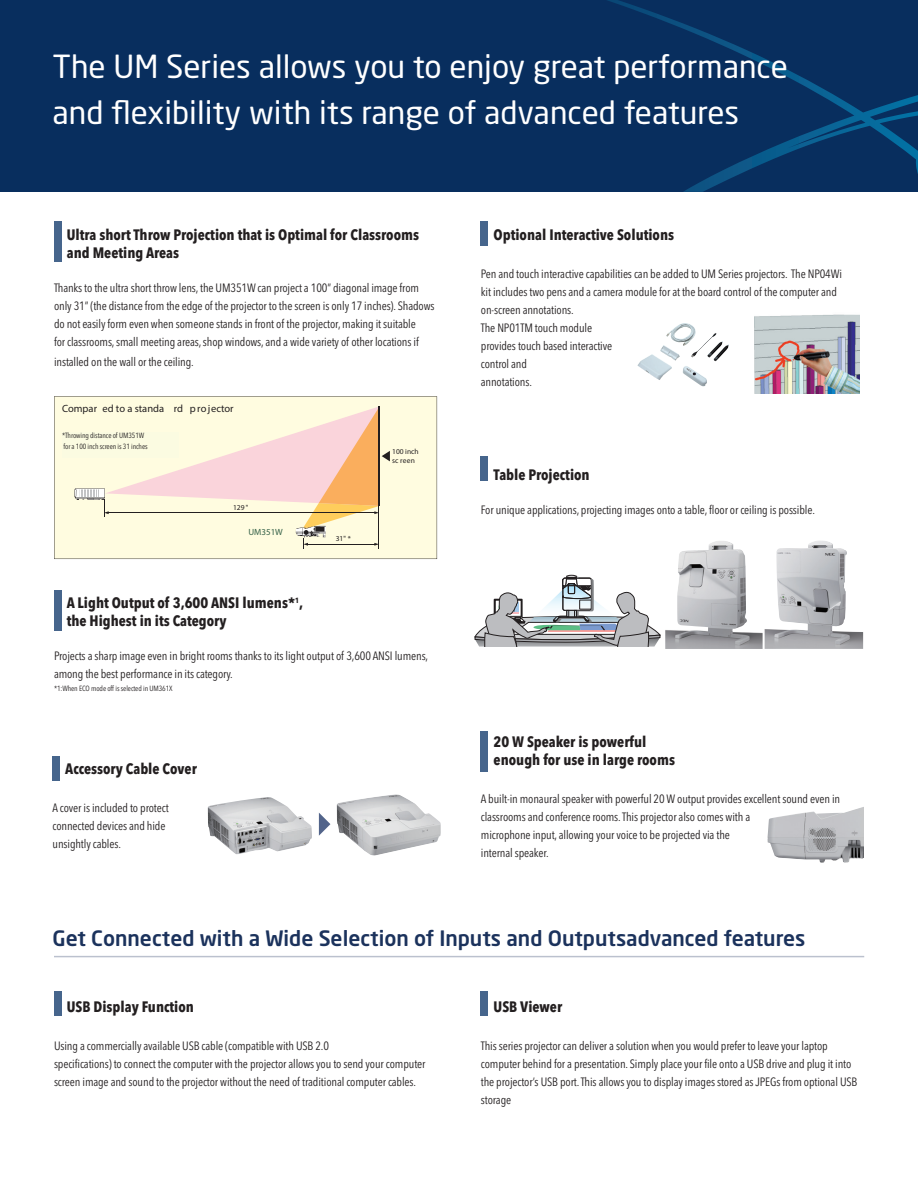
<style>
.page{position:relative;width:918px;height:1188px;background:#fff}
.page>*{position:absolute;margin:0;border:0;box-sizing:border-box;transform-origin:0 0}
.t1{font:31.5px/46.5px "Neo Sans Std";color:#fff}
.t2{font:500 21px "Neo Sans Std";color:#1b325c}
.t3{font:700 condensed 15px/18px "Avenir Next LT Pro";color:#231f20}
.t4{font:condensed 12px/18px "Avenir Next LT Pro";letter-spacing:-.01em;color:#231f20}
.t5{font:10.5px "Myriad Pro";color:#231f20}
.t6{font:9px "Myriad Pro";color:#356148}
.t7{font:condensed 7.5px/10.5px "Avenir Next LT Pro";letter-spacing:-.01em;color:#231f20}
.t8{font:7.5px/10.5px "Myriad Pro";color:#231f20}
</style>
<div class="page">
<div style="left:0;top:1px;width:918px;height:191px;background:#082e5e"></div>
<svg style="left:606px;top:0;width:312px;height:192px"></svg>
<hr style="left:54px;top:956px;width:810px;height:1px;background:#1b325c">
<div style="left:54px;top:221px;width:7px;height:41px;background:#46658c"></div>
<div style="left:54px;top:590px;width:7px;height:41px;background:#46658c"></div>
<div style="left:481px;top:731px;width:7px;height:40px;background:#46658c"></div>
<div style="left:54px;top:992px;width:7px;height:24px;background:#46658c"></div>
<div style="left:481px;top:992px;width:7px;height:24px;background:#46658c"></div>
<div style="left:481px;top:221px;width:7px;height:24px;background:#46658c"></div>
<div style="left:481px;top:456px;width:7px;height:24px;background:#46658c"></div>
<div style="left:53px;top:756px;width:7px;height:24px;background:#46658c"></div>
<div style="left:54px;top:396px;width:383px;height:163px;background:#fffce0"></div>
<svg style="left:74px;top:406px;width:316px;height:143px"></svg>
<hr style="left:306px;top:544px;width:70px;height:1px;background:#231f20">
<img style="left:296px;top:526px;width:30px;height:12px">
<img style="left:754px;top:314px;width:105px;height:79px">
<img style="left:768px;top:807px;width:96px;height:56px">
<img style="left:337px;top:794px;width:104px;height:62px">
<img style="left:208px;top:797px;width:104px;height:57px">
<img style="left:665px;top:541px;width:98px;height:108px">
<img style="left:765px;top:541px;width:98px;height:108px">
<img style="left:637px;top:323px;width:92px;height:57px">
<svg style="left:474px;top:574px;width:187px;height:73px"></svg>
<svg style="left:319px;top:813px;width:11px;height:23px"></svg>
<div style="left:62px;top:433px;width:117px;height:25px;background:#fbfbe1"></div>
<h1 class="t1" style="left:52px;top:43px;width:737px">The UM Series allows you to enjoy great performance and flexibility with its range of advanced features</h1>
<p class="t3" style="left:67px;top:225px;width:354px">Ultra short Throw Projection that is Optimal for Classrooms and Meeting Areas</p>
<p class="t4" style="left:54px;top:279px;width:382px">Thanks to the ultra short throw lens, the UM351W can project a 100” diagonal image from only 31” (the distance from the edge of the projector to the screen is only 17 inches). Shadows do not easily form even when someone stands in front of the projector, making it suitable<br>for classrooms, small meeting areas, shop windows, and a wide variety of other locations if</p>
<p class="t4" style="left:54px;top:352px;width:141px">installed on the wall or the ceiling.</p>
<p class="t5" style="left:62px;top:402px;width:173px">Compar ed to a standa rd p ro jector</p>
<p class="t7" style="left:62px;top:430px;width:87px">*Throwing distance of UM351W for a 100 inch screen is 31 inches</p>
<p class="t8" style="left:64px;top:434px;width:103px">*Throwing distance of UM351X for a 100 inch screen is 31 inches</p>
<p class="t8" style="left:233px;top:502px;width:17px">129 "</p>
<p class="t6" style="left:248px;top:526px;width:36px">UM351W</p>
<p class="t8" style="left:336px;top:534px;width:17px">31" *</p>
<p class="t8" style="left:392px;top:447px;width:28px;line-height:8.7px">100 inch sc reen</p>
<p class="t3" style="left:67px;top:593px;width:238px">A Light Output of 3,600 ANSI lumens*<sup>1</sup>, the Highest in its Category</p>
<p class="t4" style="left:54px;top:647px;width:376px">Projects a sharp image even in bright rooms thanks to its light output of 3,600 ANSI lumens, among the best performance in its category.</p>
<p class="t7" style="left:54px;top:683px;width:120px">*1:When ECO mode off is selected in UM361X</p>
<p class="t3" style="left:65px;top:760px;width:133px">Accessory Cable Cover</p>
<p class="t4" style="left:52px;top:798px;width:118px">A cover is included to protect connected devices and hide unsightly cables.</p>
<p class="t3" style="left:494px;top:226px;width:182px">Optional Interactive Solutions</p>
<p class="t4" style="left:481px;top:264px;width:363px">Pen and touch interactive capabilities can be added to UM Series projectors. The NP04Wi kit includes two pens and a camera module for at the board control of the computer and on-screen annotations.<br>The NP01TM touch module<br>provides touch based interactive<br>control and<br>annotations.</p>
<p class="t3" style="left:494px;top:465px;width:98px">Table Projection</p>
<p class="t4" style="left:481px;top:501px;width:336px">For unique applications, projecting images onto a table, floor or ceiling is possible.</p>
<p class="t3" style="left:494px;top:733px;width:183px">20 W Speaker is powerful enough for use in large rooms</p>
<p class="t4" style="left:481px;top:790px;width:361px">A built-in monaural speaker with powerful 20 W output provides excellent sound even in classrooms and conference rooms. This projector also comes with a<br>microphone input, allowing your voice to be projected via the<br>internal speaker.</p>
<h2 class="t2" style="left:52px;top:925px;width:754px">Get Connected with a Wide Selection of Inputs and Outputsadvanced features</h2>
<p class="t3" style="left:67px;top:998px;width:129px">USB Display Function</p>
<p class="t4" style="left:54px;top:1036px;width:373px">Using a commercially available USB cable (compatible with USB 2.0<br>specifications) to connect the computer with the projector allows you to send your computer screen image and sound to the projector without the need of traditional computer cables.</p>
<p class="t3" style="left:494px;top:998px;width:70px">USB Viewer</p>
<p class="t4" style="left:481px;top:1036px;width:378px">This series projector can deliver a solution when you would prefer to leave your laptop computer behind for a presentation. Simply place your file onto a USB drive and plug it into the projector’s USB port. This allows you to display images stored as JPEGs from optional USB storage</p>
</div>
